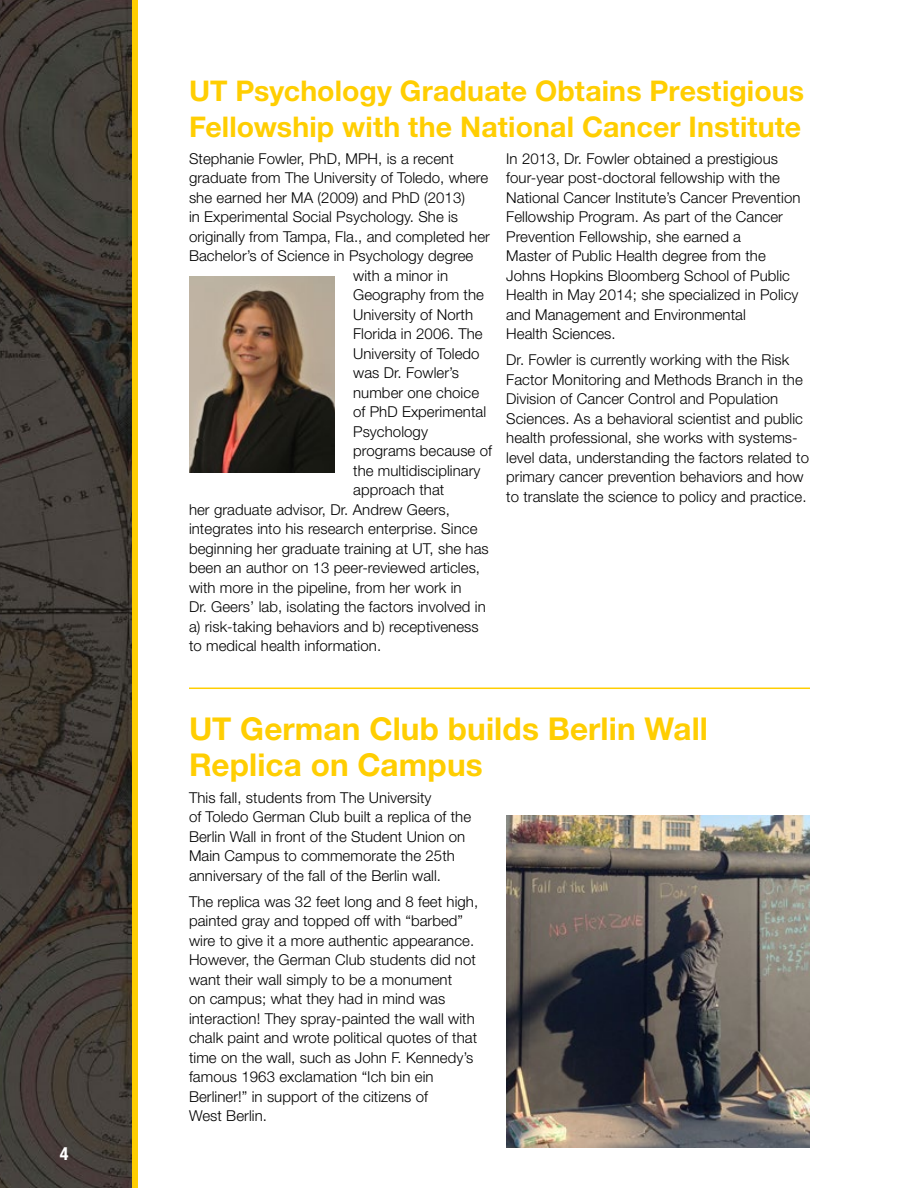
<style>
.page{position:relative;width:918px;height:1188px;background:#fff}
.page>*{position:absolute;margin:0;border:0;box-sizing:border-box;transform-origin:0 0}
.t1{font:700 31.5px/36px "Helvetica Neue LT Std";letter-spacing:.005em;color:#ffce02}
.t2{font:700 28.5px/36px "Helvetica Neue LT Std";letter-spacing:.005em;color:#ffce02}
.t3{font:700 condensed 18px "Helvetica Neue LT Std";color:#fff}
.t4{font:300 15px/19.5px "Helvetica Neue LT Std";letter-spacing:.005em;color:#000}
</style>
<div class="page">
<img style="left:0;top:0;width:132px;height:1188px">
<div style="left:132px;top:0;width:6px;height:1188px;background:#ffce02"></div>
<hr style="left:189px;top:688px;width:621px;height:1px;background:#ffce02">
<img style="left:189px;top:276px;width:146px;height:196px">
<img style="left:506px;top:816px;width:304px;height:332px">
<p class="t3" style="left:60px;top:1143px;width:10px">4</p>
<h2 class="t2" style="left:189px;top:73px;width:617px">UT Psychology Graduate Obtains Prestigious<br>Fellowship with the National Cancer Institute</h2>
<p class="t4" style="left:189px;top:148px;width:266px">Stephanie Fowler, PhD, MPH, is a recent</p>
<p class="t4" style="left:189px;top:168px;width:301px">graduate from The University of Toledo, where</p>
<p class="t4" style="left:189px;top:187px;width:278px">she earned her MA (2009) and PhD (2013)</p>
<p class="t4" style="left:189px;top:207px;width:271px">in Experimental Social Psychology. She is</p>
<p class="t4" style="left:189px;top:226px;width:302px">originally from Tampa, Fla., and completed her</p>
<p class="t4" style="left:189px;top:246px;width:286px">Bachelor’s of Science in Psychology degree</p>
<p class="t4" style="left:353px;top:265px;width:96px">with a minor in</p>
<p class="t4" style="left:353px;top:285px;width:132px">Geography from the</p>
<p class="t4" style="left:353px;top:304px;width:121px">University of North</p>
<p class="t4" style="left:353px;top:324px;width:131px">Florida in 2006. The</p>
<p class="t4" style="left:353px;top:343px;width:128px">University of Toledo</p>
<p class="t4" style="left:353px;top:363px;width:107px">was Dr. Fowler’s</p>
<p class="t4" style="left:353px;top:382px;width:127px">number one choice</p>
<p class="t4" style="left:353px;top:402px;width:135px">of PhD Experimental</p>
<p class="t4" style="left:353px;top:421px;width:76px">Psychology</p>
<p class="t4" style="left:353px;top:441px;width:140px">programs because of</p>
<p class="t4" style="left:353px;top:460px;width:129px">the multidisciplinary</p>
<p class="t4" style="left:353px;top:480px;width:93px">approach that</p>
<p class="t4" style="left:189px;top:499px;width:263px">her graduate advisor, Dr. Andrew Geers,</p>
<p class="t4" style="left:189px;top:519px;width:290px">integrates into his research enterprise. Since</p>
<p class="t4" style="left:189px;top:538px;width:301px">beginning her graduate training at UT, she has</p>
<p class="t4" style="left:189px;top:558px;width:293px">been an author on 13 peer-reviewed articles,</p>
<p class="t4" style="left:189px;top:577px;width:274px">with more in the pipeline, from her work in</p>
<p class="t4" style="left:189px;top:597px;width:298px">Dr. Geers’ lab, isolating the factors involved in</p>
<p class="t4" style="left:189px;top:616px;width:291px">a) risk-taking behaviors and b) receptiveness</p>
<p class="t4" style="left:189px;top:636px;width:194px">to medical health information.</p>
<p class="t4" style="left:506px;top:148px;width:296px">In 2013, Dr. Fowler obtained a prestigious four-year post-doctoral fellowship with the National Cancer Institute’s Cancer Prevention Fellowship Program. As part of the Cancer Prevention Fellowship, she earned a<br>Master of Public Health degree from the Johns Hopkins Bloomberg School of Public Health in May 2014; she specialized in Policy and Management and Environmental<br>Health Sciences.</p>
<p class="t4" style="left:506px;top:350px;width:304px">Dr. Fowler is currently working with the Risk Factor Monitoring and Methods Branch in the Division of Cancer Control and Population Sciences. As a behavioral scientist and public health professional, she works with systems&shy;level data, understanding the factors related to primary cancer prevention behaviors and how to translate the science to policy and practice.</p>
<h1 class="t1" style="left:189px;top:710px;width:521px">UT German Club builds Berlin Wall<br>Replica on Campus</h1>
<p class="t4" style="left:189px;top:787px;width:284px">This fall, students from The University<br>of Toledo German Club built a replica of the Berlin Wall in front of the Student Union on Main Campus to commemorate the 25th anniversary of the fall of the Berlin wall.</p>
<p class="t4" style="left:189px;top:891px;width:291px">The replica was 32 feet long and 8 feet high, painted gray and topped off with “barbed” wire to give it a more authentic appearance.<br>However, the German Club students did not want their wall simply to be a monument<br>on campus; what they had in mind was interaction! They spray-painted the wall with chalk paint and wrote political quotes of that time on the wall, such as John F. Kennedy’s famous 1963 exclamation “Ich bin ein Berliner!” in support of the citizens of<br>West Berlin.</p>
</div>
